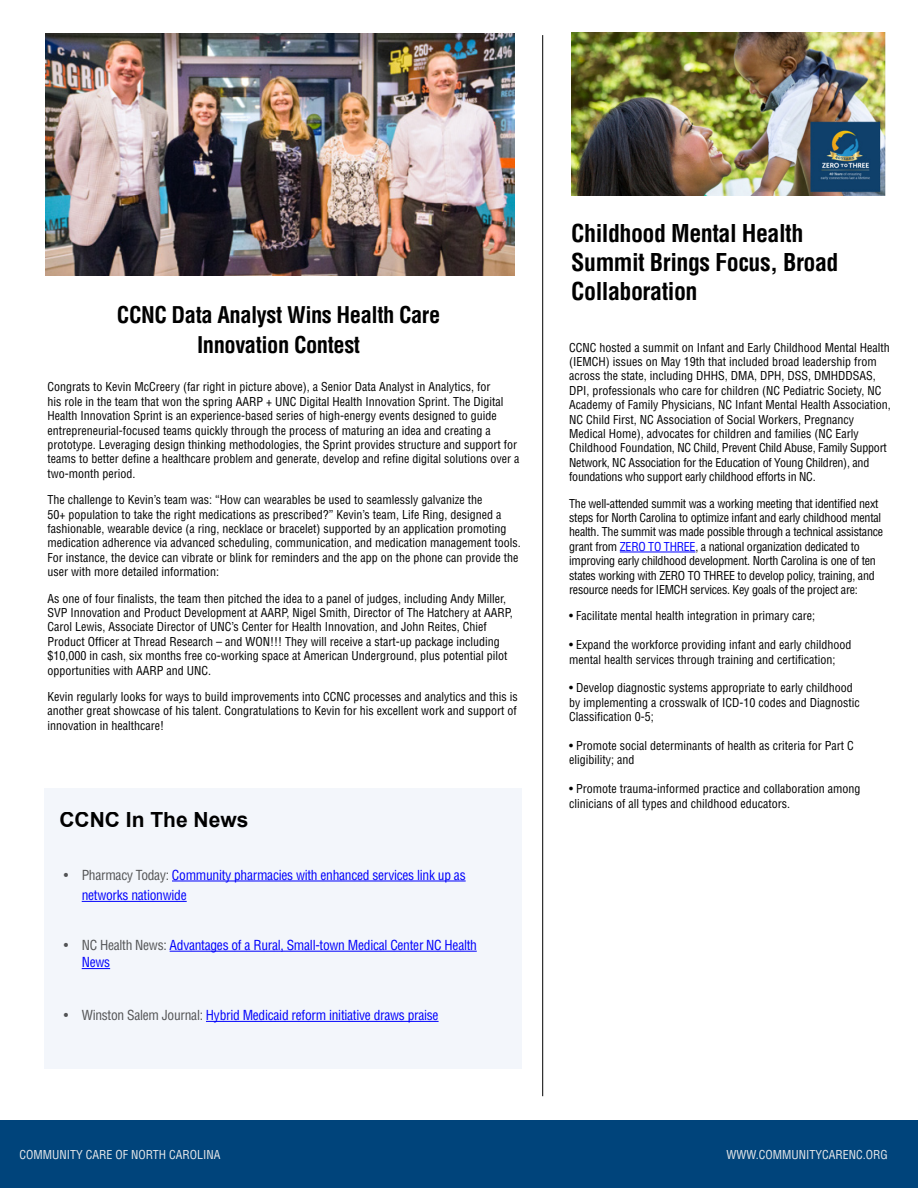
<style>
.page{position:relative;width:918px;height:1188px;background:#fff}
.page>*{position:absolute;margin:0;border:0;box-sizing:border-box;transform-origin:0 0}
.t1{font:700 condensed 24px/29.4px "Helvetica";letter-spacing:-.02em;color:#000}
.t2{font:700 condensed 22.5px "Helvetica";letter-spacing:-.02em;color:#000}
.t3{font:700 21px "Arial";color:#000}
.t4{font:condensed 13.5px/20.4px "Helvetica";letter-spacing:-.02em;color:#00f}
.t5{font:condensed 12px/14.4px "Helvetica";color:#000}
.t6{font:condensed 12px/14.4px "Helvetica";letter-spacing:-.02em;color:#000}
.t7{font:condensed 12px "Helvetica";color:#e9eaeb}
.s1{color:#575757}
.s2{color:#00f}
</style>
<div class="page">
<div style="left:0;top:1120px;width:918px;height:68px;background:#00447b"></div>
<hr style="left:620px;top:552px;width:75px;height:1px;background:#00f">
<img style="left:572px;top:33px;width:313px;height:162px">
<hr style="left:542px;top:35px;width:1px;height:1061px;background:#000">
<div style="left:44px;top:788px;width:478px;height:281px;background:#f3f6fb"></div>
<div style="left:64px;top:869px;width:443px;height:209px;background:#f3f6fb"></div>
<hr style="left:172px;top:881px;width:294px;height:1px;background:#00f">
<hr style="left:82px;top:901px;width:105px;height:1px;background:#00f">
<hr style="left:170px;top:951px;width:307px;height:1px;background:#00f">
<svg style="left:82px;top:968px;width:28px;height:1px"></svg>
<hr style="left:206px;top:1021px;width:233px;height:1px;background:#00f">
<img style="left:45px;top:33px;width:469px;height:243px">
<p class="t2" style="left:117px;top:301px;width:325px">CCNC Data Analyst Wins Health Care</p>
<p class="t2" style="left:197px;top:331px;width:164px">Innovation Contest</p>
<p class="t5" style="left:48px;top:380px;width:473px">Congrats to Kevin McCreery (far right in picture above), a Senior Data Analyst in Analytics, for<br>his role in the team that won the spring AARP + UNC Digital Health Innovation Sprint. The Digital Health Innovation Sprint is an experience-based series of high-energy events designed to guide entrepreneurial-focused teams quickly through the process of maturing an idea and creating a prototype. Leveraging design thinking methodologies, the Sprint provides structure and support for teams to better define a healthcare problem and generate, develop and refine digital solutions over a two-month period.</p>
<p class="t5" style="left:48px;top:493px;width:475px">The challenge to Kevin’s team was: “How can wearables be used to seamlessly galvanize the<br>50+ population to take the right medications as prescribed?” Kevin’s team, Life Ring, designed a fashionable, wearable device (a ring, necklace or bracelet) supported by an application promoting medication adherence via advanced scheduling, communication, and medication management tools.<br>For instance, the device can vibrate or blink for reminders and the app on the phone can provide the user with more detailed information:</p>
<p class="t5" style="left:48px;top:591px;width:467px">As one of four finalists, the team then pitched the idea to a panel of judges, including Andy Miller, SVP Innovation and Product Development at AARP, Nigel Smith, Director of The Hatchery at AARP, Carol Lewis, Associate Director of UNC’s Center for Health Innovation, and John Reites, Chief Product Officer at Thread Research – and WON!!! They will receive a start-up package including $10,000 in cash, six months free co-working space at American Underground, plus potential pilot opportunities with AARP and UNC.</p>
<p class="t5" style="left:48px;top:689px;width:472px;text-align:justify">Kevin regularly looks for ways to build improvements into CCNC processes and analytics and this is another great showcase of his talent. Congratulations to Kevin for his excellent work and support of innovation in healthcare!</p>
<h3 class="t3" style="left:59px;top:805px;width:191px">CCNC In The News</h3>
<p class="t4" style="left:82px;top:864px;width:385px;text-indent:-18px"><span class="s1">• Pharmacy Today:</span> Community pharmacies with enhanced services link up as networks nationwide</p>
<p class="t4" style="left:82px;top:936px;width:397px;line-height:17.4px;text-indent:-18px"><span class="s1">• NC Health News:</span> Advantages of a Rural, Small-town Medical Center NC Health<br>News</p>
<p class="t4" style="left:64px;top:1005px;width:376px"><span class="s1">• Winston Salem Journal:</span> Hybrid Medicaid reform initiative draws praise</p>
<p class="t1" style="left:571px;top:218px;width:269px">Childhood Mental Health<br>Summit Brings Focus, Broad<br>Collaboration</p>
<p class="t5" style="left:569px;top:340px;width:323px">CCNC hosted a summit on Infant and Early Childhood Mental Health (IEMCH) issues on May 19th that included broad leadership from across the state, including DHHS, DMA, DPH, DSS, DMHDDSAS, DPI, professionals who care for children (NC Pediatric Society, NC Academy of Family Physicians, NC Infant Mental Health Association, NC Child First, NC Association of Social Workers, Pregnancy Medical Home), advocates for children and families (NC Early Childhood Foundation, NC Child, Prevent Child Abuse, Family Support Network, NC Association for the Education of Young Children), and foundations who support early childhood efforts in NC.</p>
<p class="t6" style="left:569px;top:496px;width:316px">The well-attended summit was a working meeting that identified next steps for North Carolina to optimize infant and early childhood mental health. The summit was made possible through a technical assistance grant from <span class="s2">ZERO TO THREE</span>, a national organization dedicated to improving early childhood development. North Carolina is one of ten states working with ZERO TO THREE to develop policy, training, and resource needs for IEMCH services. Key goals of the project are:</p>
<p class="t5" style="left:569px;top:609px;width:248px">• Facilitate mental health integration in primary care;</p>
<p class="t5" style="left:569px;top:638px;width:284px">• Expand the workforce providing infant and early childhood mental health services through training and certification;</p>
<p class="t5" style="left:569px;top:681px;width:292px">• Develop diagnostic systems appropriate to early childhood by implementing a crosswalk of ICD-10 codes and Diagnostic<br>Classification 0-5;</p>
<p class="t5" style="left:569px;top:738px;width:286px">• Promote social determinants of health as criteria for Part C eligibility; and</p>
<p class="t5" style="left:569px;top:782px;width:293px">• Promote trauma-informed practice and collaboration among clinicians of all types and childhood educators.</p>
<p class="t7" style="left:19px;top:1147px;width:203px">COMMUNITY CARE OF NORTH CAROLINA</p>
<p class="t7" style="left:727px;top:1147px;width:163px">WWW.COMMUNITYCARENC.ORG</p>
</div>
